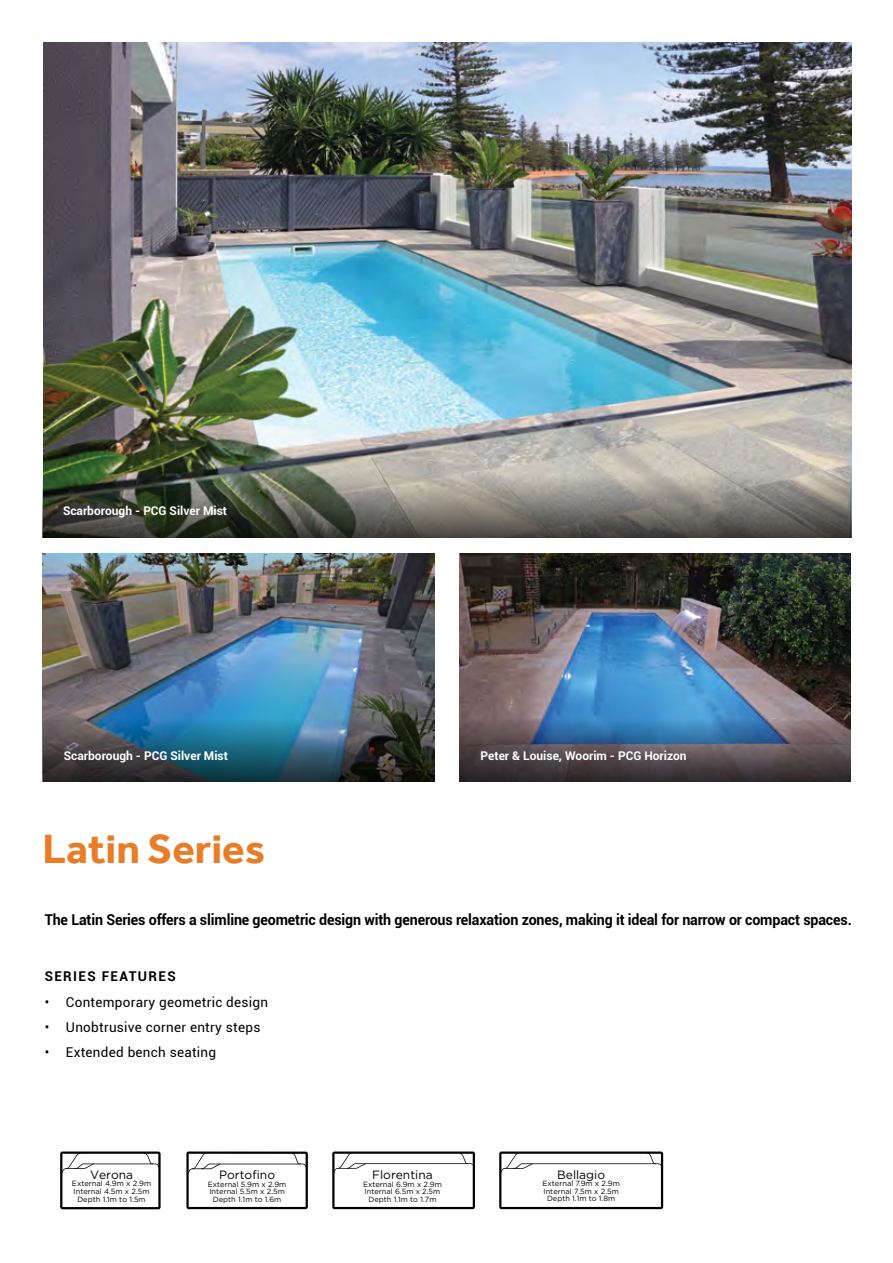
<style>
.page{position:relative;width:893px;height:1263px;background:#fff}
.page>*{position:absolute;margin:0;border:0;box-sizing:border-box;transform-origin:0 0}
.t1{font:700 42px "Effra";color:#e87d27}
.t2{font:700 15px "Roboto";letter-spacing:-.01em;color:#000;scale:.95 1}
.t3{font:13.5px "Roboto";letter-spacing:.02em;color:#000}
.t4{font:700 13.5px "Roboto";letter-spacing:.1em;color:#000}
.t5{font:700 12px "Roboto";color:#fff}
.t6{font:12px "Gotham";color:#000}
.t7{font:7.5px/7.5px "Gotham";color:#000;text-align:center}
</style>
<div class="page">
<img style="left:43px;top:554px;width:391px;height:164px">
<img style="left:460px;top:554px;width:391px;height:164px">
<img style="left:43px;top:718px;width:391px;height:63px">
<svg style="left:459px;top:718px;width:392px;height:63px;background:#4b5364"></svg>
<img style="left:43px;top:43px;width:808px;height:432px">
<svg style="left:43px;top:475px;width:808px;height:63px;background:#68685e"></svg>
<svg style="left:332px;top:1151px;width:143px;height:58px"></svg>
<svg style="left:186px;top:1151px;width:122px;height:58px"></svg>
<svg style="left:60px;top:1151px;width:101px;height:58px"></svg>
<svg style="left:499px;top:1151px;width:164px;height:58px"></svg>
<h3 class="t5" style="left:63px;top:502px;width:166px">Scarborough - PCG Silver Mist</h3>
<h3 class="t5" style="left:64px;top:747px;width:166px">Scarborough - PCG Silver Mist</h3>
<h3 class="t5" style="left:481px;top:747px;width:208px">Peter &amp; Louise, Woorim - PCG Horizon</h3>
<h1 class="t1" style="left:43px;top:824px;width:224px">Latin Series</h1>
<h2 class="t2" style="left:45px;top:909px;width:851px">The Latin Series offers a slimline geometric design with generous relaxation zones, making it ideal for narrow or compact spaces.</h2>
<h3 class="t4" style="left:45px;top:967px;width:132px">SERIES FEATURES</h3>
<h3 class="t3" style="left:45px;top:992px;width:225px">• Contemporary geometric design</h3>
<h3 class="t3" style="left:45px;top:1017px;width:217px">• Unobtrusive corner entry steps</h3>
<h3 class="t3" style="left:45px;top:1043px;width:173px">• Extended bench seating</h3>
<h3 class="t6" style="left:90px;top:1168px;width:45px">Verona</h3>
<p class="t7" style="left:72px;top:1180px;width:81px">External 4.9m x 2.9m<br>Internal 4.5m x 2.5m<br>Depth 1.1m to 1.5m</p>
<h3 class="t6" style="left:219px;top:1168px;width:57px">Portofino</h3>
<p class="t7" style="left:208px;top:1180px;width:80px">External 5.9m x 2.9m<br>Internal 5.5m x 2.5m<br>Depth 1.1m to 1.6m</p>
<h3 class="t6" style="left:372px;top:1168px;width:62px">Florentina</h3>
<p class="t7" style="left:363px;top:1180px;width:80px">External 6.9m x 2.9m<br>Internal 6.5m x 2.5m<br>Depth 1.1m to 1.7m</p>
<h3 class="t6" style="left:557px;top:1167px;width:49px">Bellagio</h3>
<p class="t7" style="left:543px;top:1179px;width:79px">External 7.9m x 2.9m<br>Internal 7.5m x 2.5m<br>Depth 1.1m to 1.8m</p>
</div>
